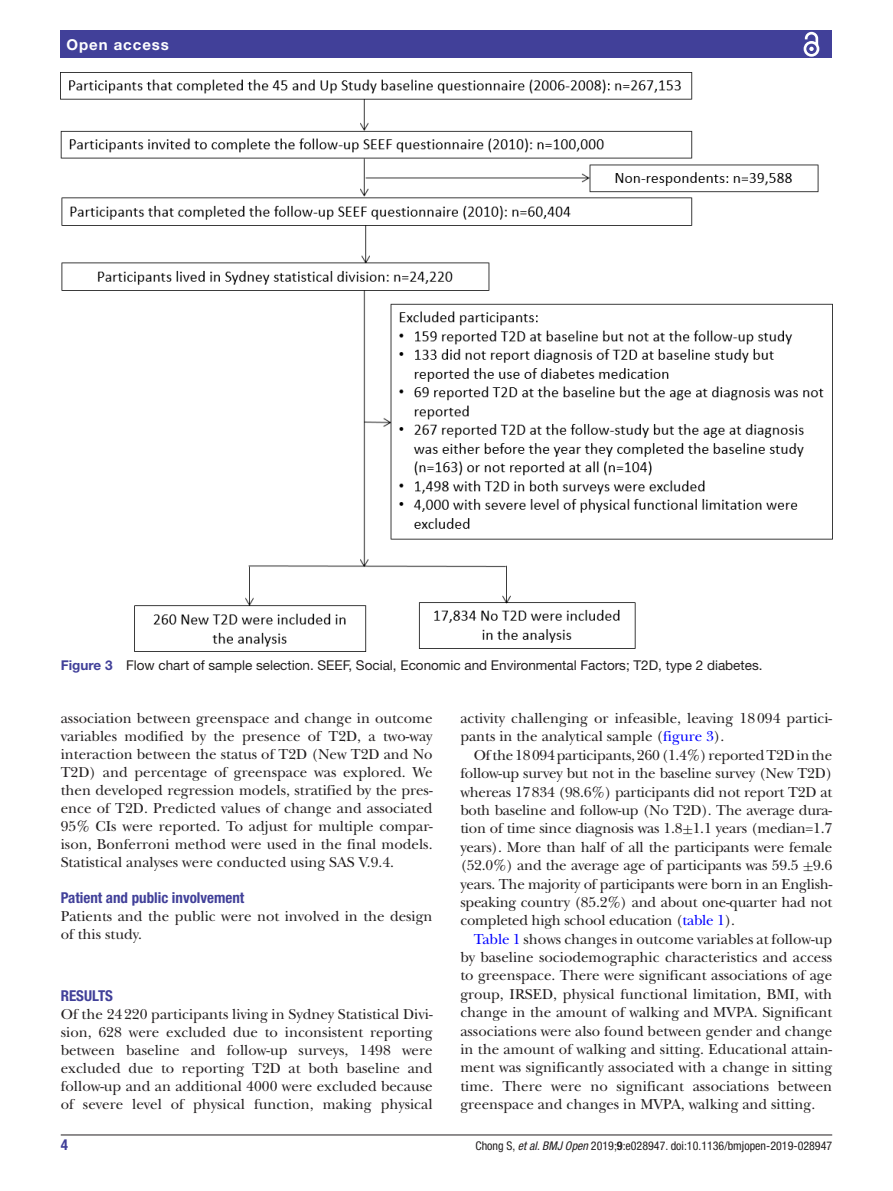
<style>
.page{position:relative;width:893px;height:1191px;background:#fff}
.page>*{position:absolute;margin:0;border:0;box-sizing:border-box;transform-origin:0 0}
.t1{font:15px/18px "New Baskerville";color:#231f20;text-align:justify}
.t2{font:700 condensed 15px "Helvetica Neue LT Std";color:#414099}
.t3{font:700 15px "Helvetica Neue LT Std";letter-spacing:.065em;color:#fff}
.t4{font:13.5px "Helvetica Neue LT Std";color:#231f20}
.t5{font:condensed 12px "Helvetica Neue LT Std";color:#231f20}
.s1{font-weight:700;color:#414099}
.s2{color:#00f}
.s3{font-family:"CMSY9";font-size:13.5px;color:#000}
.s4{font-style:italic}
.s5{font-weight:700}
</style>
<div class="page">
<hr style="left:61px;top:1134px;width:771px;height:1px;background:#231f20">
<div style="left:61px;top:31px;width:771px;height:27px;background:#414099"></div>
<svg style="left:803px;top:31px;width:17px;height:26px"></svg>
<img style="left:61px;top:73px;width:771px;height:579px">
<p class="t3" style="left:66px;top:35px;width:104px">Open access</p>
<p class="t4" style="left:61px;top:657px;width:703px"><span class="s1">Figure 3</span> Flow chart of sample selection. SEEF, Social, Economic and Environmental Factors; T2D, type 2 diabetes.</p>
<p class="t1" style="left:61px;top:709px;width:373px">association between greenspace and change in outcome variables modified by the presence of T2D, a two-way interaction between the status of T2D (New T2D and No T2D) and percentage of greenspace was explored. We then developed regression models, stratified by the pres&shy;ence of T2D. Predicted values of change and associated 95% CIs were reported. To adjust for multiple compar&shy;ison, Bonferroni method were used in the final models.<br>Statistical analyses were conducted using SAS V.9.4.</p>
<p class="t2" style="left:61px;top:889px;width:185px">Patient and public involvement</p>
<p class="t1" style="left:61px;top:907px;width:373px">Patients and the public were not involved in the design of this study.</p>
<p class="t2" style="left:61px;top:986px;width:54px">Results</p>
<p class="t1" style="left:61px;top:1005px;width:373px">Of the 24220 participants living in Sydney Statistical Divi&shy;sion, 628 were excluded due to inconsistent reporting between baseline and follow-up surveys, 1498 were excluded due to reporting T2D at both baseline and follow-up and an additional 4000 were excluded because of severe level of physical function, making physical</p>
<p class="t1" style="left:460px;top:709px;width:373px">activity challenging or infeasible, leaving 18094 partici&shy;pants in the analytical sample (<span class="s2">figure 3</span>).</p>
<p class="t1" style="left:460px;top:746px;width:373px;text-indent:14px">Of the 18094 participants, 260 (1.4%) reported T2D in the follow-up survey but not in the baseline survey (New T2D) whereas 17834 (98.6%) participants did not report T2D at both baseline and follow-up (No T2D). The average dura&shy;tion of time since diagnosis was 1.8<span class="s3">±</span>1.1 years (median=1.7 years). More than half of all the participants were female (52.0%) and the average age of participants was 59.5 <span class="s3">±</span>9.6 years. The majority of participants were born in an English&shy;speaking country (85.2%) and about one-quarter had not completed high school education (<span class="s2">table 1</span>).</p>
<p class="t1" style="left:460px;top:929px;width:373px;line-height:18.5px;text-indent:14px"><span class="s2">Table 1</span> shows changes in outcome variables at follow-up by baseline sociodemographic characteristics and access to greenspace. There were significant associations of age group, IRSED, physical functional limitation, BMI, with change in the amount of walking and MVPA. Significant associations were also found between gender and change in the amount of walking and sitting. Educational attain&shy;ment was significantly associated with a change in sitting time. There were no significant associations between greenspace and changes in MVPA, walking and sitting.</p>
<p class="t2" style="left:61px;top:1135px;width:9px">4</p>
<p class="t5" style="left:475px;top:1138px;width:358px">Chong S, <span class="s4">et al</span>. <span class="s4">BMJ Open</span> 2019;<span class="s5">9</span>:e028947. doi:10.1136/bmjopen-2019-028947</p>
</div>
